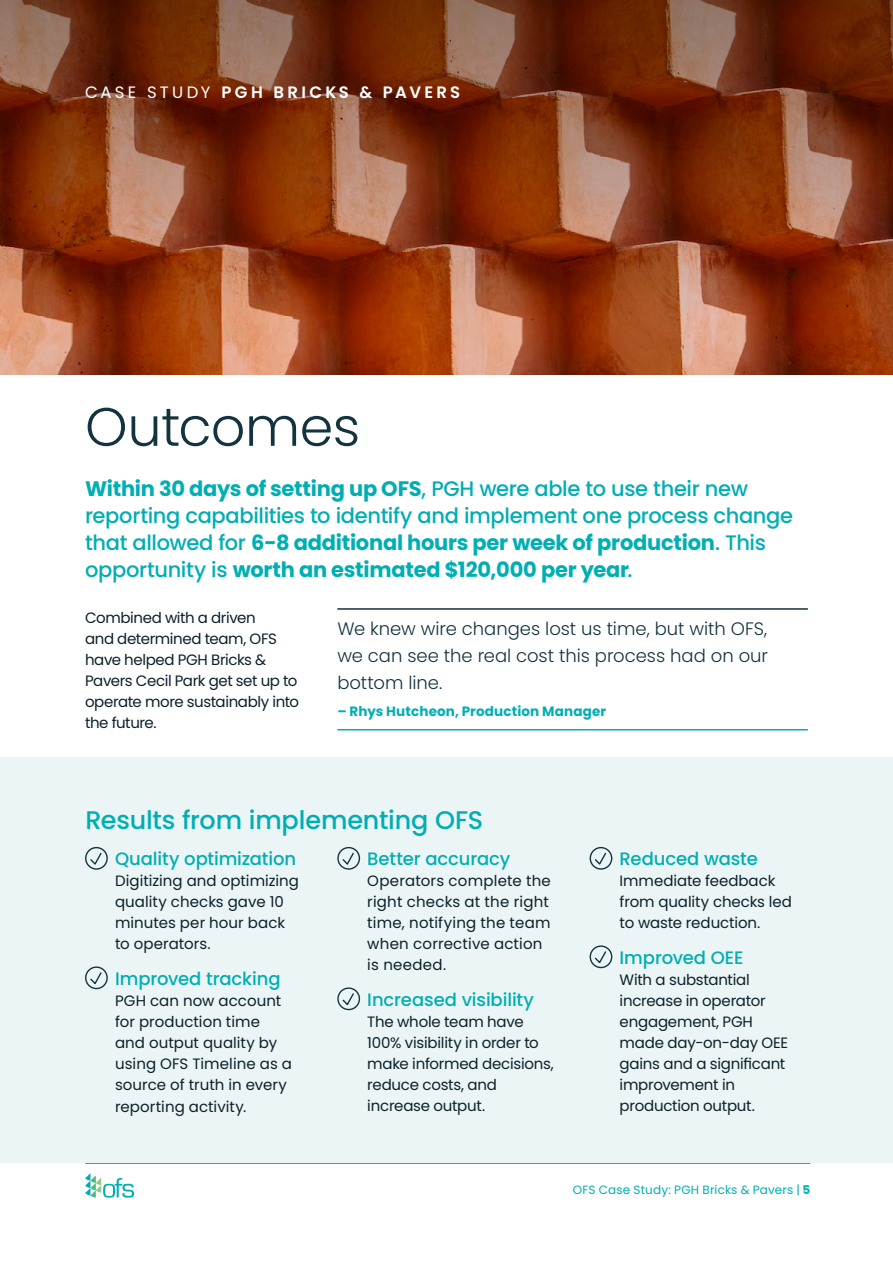
<style>
.page{position:relative;width:893px;height:1263px;background:#fff}
.page>*{position:absolute;margin:0;border:0;box-sizing:border-box;transform-origin:0 0}
.t1{font:300 54px "Poppins";letter-spacing:-.01em;color:#14333f}
.t2{font:500 25.5px "Poppins";letter-spacing:-.01em;color:#00afb3}
.t3{font:500 21px/27px "Poppins";letter-spacing:-.015em;color:#00afb3}
.t4{font:500 18px "Poppins";letter-spacing:-.005em;color:#00afb3}
.t5{font:300 18px/27px "Poppins";color:#14333f;text-align:justify}
.t6{font:600 16.5px "Poppins";letter-spacing:.2em;color:#fff}
.t7{font:15px/21px "Poppins";letter-spacing:-.01em;color:#0b212a}
.t8{font:15px/21px "Poppins";letter-spacing:.015em;color:#0b212a}
.t9{font:700 13.5px "Poppins";letter-spacing:.01em;color:#00afb3}
.t10{font:12px "Poppins";letter-spacing:.015em;color:#00afb3}
.s1{font-weight:400}
.s2{font-weight:700}
</style>
<div class="page">
<svg style="left:85px;top:1173px;width:49px;height:24px"></svg>
<hr style="left:85px;top:1163px;width:725px;height:1px;background:#00afb3">
<div style="left:0;top:758px;width:892px;height:405px;background:#ecf5f5"></div>
<hr style="left:337px;top:608px;width:471px;height:2px;background:#14333f">
<hr style="left:337px;top:729px;width:471px;height:1px;background:#00afb3">
<div style="left:85px;top:847px;width:23px;height:23px;border:1px solid #14333f;border-radius:50%"></div>
<svg style="left:89px;top:851px;width:13px;height:15px"></svg>
<div style="left:85px;top:966px;width:23px;height:23px;border:1px solid #14333f;border-radius:50%"></div>
<svg style="left:89px;top:972px;width:14px;height:14px"></svg>
<div style="left:337px;top:847px;width:23px;height:23px;border:1px solid #14333f;border-radius:50%"></div>
<svg style="left:341px;top:851px;width:13px;height:15px"></svg>
<div style="left:337px;top:987px;width:23px;height:23px;border:1px solid #14333f;border-radius:50%"></div>
<svg style="left:341px;top:992px;width:14px;height:15px"></svg>
<div style="left:590px;top:847px;width:22px;height:23px;border:1px solid #14333f;border-radius:50%"></div>
<svg style="left:593px;top:851px;width:14px;height:15px"></svg>
<div style="left:590px;top:945px;width:22px;height:23px;border:1px solid #14333f;border-radius:50%"></div>
<svg style="left:593px;top:950px;width:14px;height:15px"></svg>
<img style="left:0;top:315px;width:893px;height:59px">
<svg style="left:0;top:0;width:893px;height:315px;background:#813a1c"></svg>
<p class="t6" style="left:85px;top:83px;width:377px"><span class="s1">CASE STUDY</span> PGH BRICKS &amp; PAVERS</p>
<h1 class="t1" style="left:85px;top:396px;width:277px">Outcomes</h1>
<p class="t3" style="left:85px;top:475px;width:710px"><span class="s2">Within 30 days of setting up OFS</span>, PGH were able to use their new reporting capabilities to identify and implement one process change that allowed for <span class="s2">6-8 additional hours per week of production</span>. This opportunity is <span class="s2">worth an estimated $120,000 per year</span>.</p>
<p class="t7" style="left:85px;top:607px;width:216px">Combined with a driven<br>and determined team, OFS have helped PGH Bricks &amp;<br>Pavers Cecil Park get set up to operate more sustainably into the future.</p>
<p class="t5" style="left:337px;top:615px;width:432px">We knew wire changes lost us time, but with OFS, we can see the real cost this process had on our bottom line.</p>
<p class="t9" style="left:337px;top:704px;width:271px">– Rhys Hutcheon, Production Manager</p>
<h2 class="t2" style="left:85px;top:805px;width:399px">Results from implementing OFS</h2>
<p class="t4" style="left:115px;top:848px;width:183px">Quality optimization</p>
<p class="t7" style="left:115px;top:870px;width:186px">Digitizing and optimizing quality checks gave 10 minutes per hour back to operators.</p>
<p class="t4" style="left:115px;top:968px;width:167px">Improved tracking</p>
<p class="t7" style="left:115px;top:990px;width:178px">PGH can now account for production time and output quality by using OFS Timeline as a source of truth in every</p>
<p class="t7" style="left:115px;top:1096px;width:133px">reporting activity.</p>
<p class="t4" style="left:367px;top:848px;width:144px">Better accuracy</p>
<p class="t8" style="left:367px;top:870px;width:185px">Operators complete the right checks at the right time, notifying the team when corrective action is needed.</p>
<p class="t4" style="left:367px;top:989px;width:168px">Increased visibility</p>
<p class="t7" style="left:367px;top:1011px;width:188px">The whole team have<br>100% visibility in order to make informed decisions, reduce costs, and increase output.</p>
<p class="t4" style="left:620px;top:848px;width:140px">Reduced waste</p>
<p class="t7" style="left:620px;top:870px;width:174px">Immediate feedback from quality checks led to waste reduction.</p>
<p class="t4" style="left:620px;top:947px;width:126px">Improved OEE</p>
<p class="t7" style="left:620px;top:969px;width:170px">With a substantial increase in operator engagement, PGH made day-on-day OEE gains and a significant improvement in production output.</p>
<p class="t10" style="left:573px;top:1183px;width:239px">OFS Case Study: PGH Bricks &amp; Pavers | <span class="s2">5</span></p>
</div>
